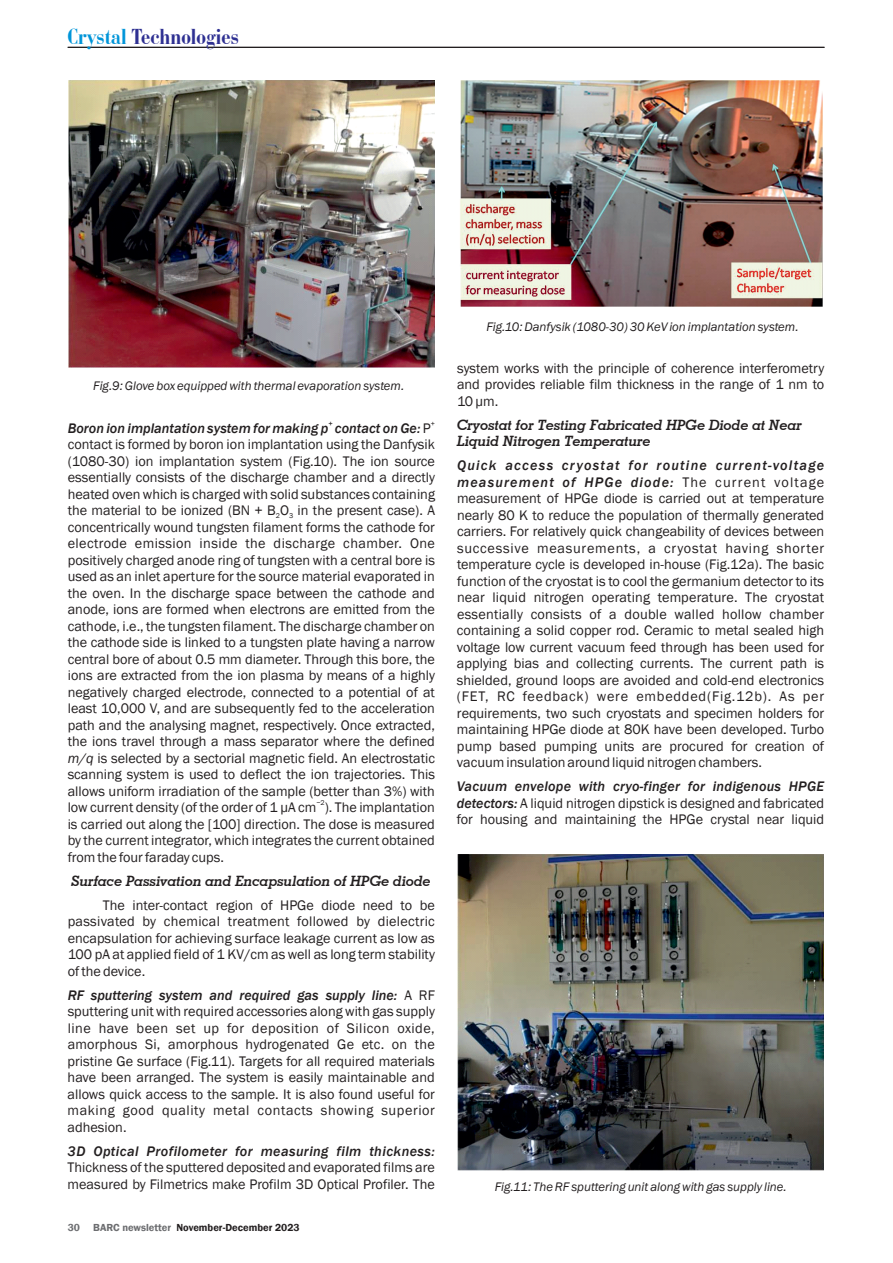
<style>
.page{position:relative;width:893px;height:1263px;background:#fff}
.page>*{position:absolute;margin:0;border:0;box-sizing:border-box;transform-origin:0 0}
.t1{font:700 condensed 22.5px "Bauer Bodoni BT";color:#2e3092}
.t2{font:14.25px/16.5px "Franklin Gothic";color:#231f20;text-align:justify}
.t3{font:italic 700 14.25px/16.5px "Geometric Slab 703 BT";color:#231f20}
.t4{font:italic 500 14.25px "Franklin Gothic";letter-spacing:.03em;color:#231f20}
.t5{font:italic 12.75px "Franklin Gothic";color:#231f20}
.t6{font:600 10.5px "Franklin Gothic";color:#231f20}
.t7{font:7.2px "Franklin Gothic";color:#231f20}
.t8{font:italic 500 7.2px "Franklin Gothic";color:#231f20}
.s1{color:#0095d9}
.s2{font-weight:500;font-style:italic}
.s3{font-style:italic}
.s4{color:#6c6d70}
</style>
<div class="page">
<img style="left:68px;top:80px;width:367px;height:287px">
<img style="left:460px;top:80px;width:362px;height:227px">
<img style="left:457px;top:854px;width:367px;height:317px">
<svg style="left:67px;top:47px;width:758px;height:1px"></svg>
<h1 class="t1" style="left:68px;top:27px;width:173px"><span class="s1">Crystal</span> Technologies</h1>
<p class="t5" style="left:93px;top:381px;width:312px">Fig.9: Glove box equipped with thermal evaporation system.</p>
<p class="t8" style="left:328px;top:421px;width:6px">+</p>
<p class="t7" style="left:431px;top:421px;width:6px">+</p>
<p class="t2" style="left:68px;top:421px;width:369px;text-align:left"><span class="s2">Boron ion implantation system for making p contact on Ge:</span> P contact is formed by boron ion implantation using the Danfysik (1080-30) ion implantation system (Fig.10). The ion source essentially consists of the discharge chamber and a directly heated oven which is charged with solid substances containing the material to be ionized (BN + B O in the present case). A</p>
<p class="t7" style="left:276px;top:513px;width:6px">2</p>
<p class="t7" style="left:289px;top:513px;width:6px">3</p>
<p class="t2" style="left:68px;top:520px;width:369px">concentrically wound tungsten filament forms the cathode for electrode emission inside the discharge chamber. One positively charged anode ring of tungsten with a central bore is used as an inlet aperture for the source material evaporated in the oven. In the discharge space between the cathode and anode, ions are formed when electrons are emitted from the cathode, i.e., the tungsten filament. The discharge chamber on the cathode side is linked to a tungsten plate having a narrow central bore of about 0.5 mm diameter. Through this bore, the ions are extracted from the ion plasma by means of a highly negatively charged electrode, connected to a potential of at least 10,000 V, and are subsequently fed to the acceleration path and the analysing magnet, respectively. Once extracted, the ions travel through a mass separator where the defined <span class="s3">m/q</span> is selected by a sectorial magnetic field. An electrostatic scanning system is used to deflect the ion trajectories. This allows uniform irradiation of the sample (better than 3%) with</p>
<p class="t7" style="left:316px;top:800px;width:10px">−2</p>
<p class="t2" style="left:68px;top:800px;width:369px">low current density (of the order of 1 μA cm ). The implantation is carried out along the [100] direction. The dose is measured by the current integrator, which integrates the current obtained from the four faraday cups.</p>
<p class="t3" style="left:72px;top:874px;width:361px">Surface Passivation and Encapsulation of HPGe diode</p>
<p class="t2" style="left:68px;top:898px;width:369px;text-indent:35px">The inter-contact region of HPGe diode need to be passivated by chemical treatment followed by dielectric encapsulation for achieving surface leakage current as low as 100 pA at applied field of 1 KV/cm as well as long term stability of the device.</p>
<p class="t2" style="left:68px;top:988px;width:369px"><span class="s2">RF sputtering system and required gas supply line:</span> A RF sputtering unit with required accessories along with gas supply line have been set up for deposition of Silicon oxide, amorphous Si, amorphous hydrogenated Ge etc. on the pristine Ge surface (Fig.11). Targets for all required materials have been arranged. The system is easily maintainable and allows quick access to the sample. It is also found useful for making good quality metal contacts showing superior adhesion.</p>
<p class="t4" style="left:68px;top:1146px;width:369px">3D Optical Profilometer for measuring film thickness:</p>
<p class="t2" style="left:68px;top:1160px;width:369px">Thickness of the sputtered deposited and evaporated films are measured by Filmetrics make Profilm 3D Optical Profiler. The</p>
<p class="t6" style="left:68px;top:1223px;width:234px"><span class="s4">30 BARC newsletter</span> November-December 2023</p>
<p class="t5" style="left:486px;top:322px;width:314px">Fig.10: Danfysik (1080-30) 30 KeV ion implantation system.</p>
<p class="t2" style="left:457px;top:361px;width:369px">system works with the principle of coherence interferometry and provides reliable film thickness in the range of 1 nm to 10 µm.</p>
<p class="t3" style="left:457px;top:418px;width:346px">Cryostat for Testing Fabricated HPGe Diode at Near<br>Liquid Nitrogen Temperature</p>
<p class="t2" style="left:457px;top:458px;width:369px"><span class="s2">Quick access cryostat for routine current-voltage measurement of HPGe diode:</span> The current voltage measurement of HPGe diode is carried out at temperature nearly 80 K to reduce the population of thermally generated carriers. For relatively quick changeability of devices between successive measurements, a cryostat having shorter temperature cycle is developed in-house (Fig.12a). The basic function of the cryostat is to cool the germanium detector to its near liquid nitrogen operating temperature. The cryostat essentially consists of a double walled hollow chamber containing a solid copper rod. Ceramic to metal sealed high voltage low current vacuum feed through has been used for applying bias and collecting currents. The current path is shielded, ground loops are avoided and cold-end electronics (FET, RC feedback) were embedded(Fig.12b). As per requirements, two such cryostats and specimen holders for maintaining HPGe diode at 80K have been developed. Turbo pump based pumping units are procured for creation of vacuum insulation around liquid nitrogen chambers.</p>
<p class="t2" style="left:457px;top:779px;width:369px"><span class="s2">Vacuum envelope with cryo-finger for indigenous HPGE detectors:</span> A liquid nitrogen dipstick is designed and fabricated for housing and maintaining the HPGe crystal near liquid</p>
<p class="t5" style="left:495px;top:1182px;width:293px">Fig.11: The RF sputtering unit along with gas supply line.</p>
</div>
